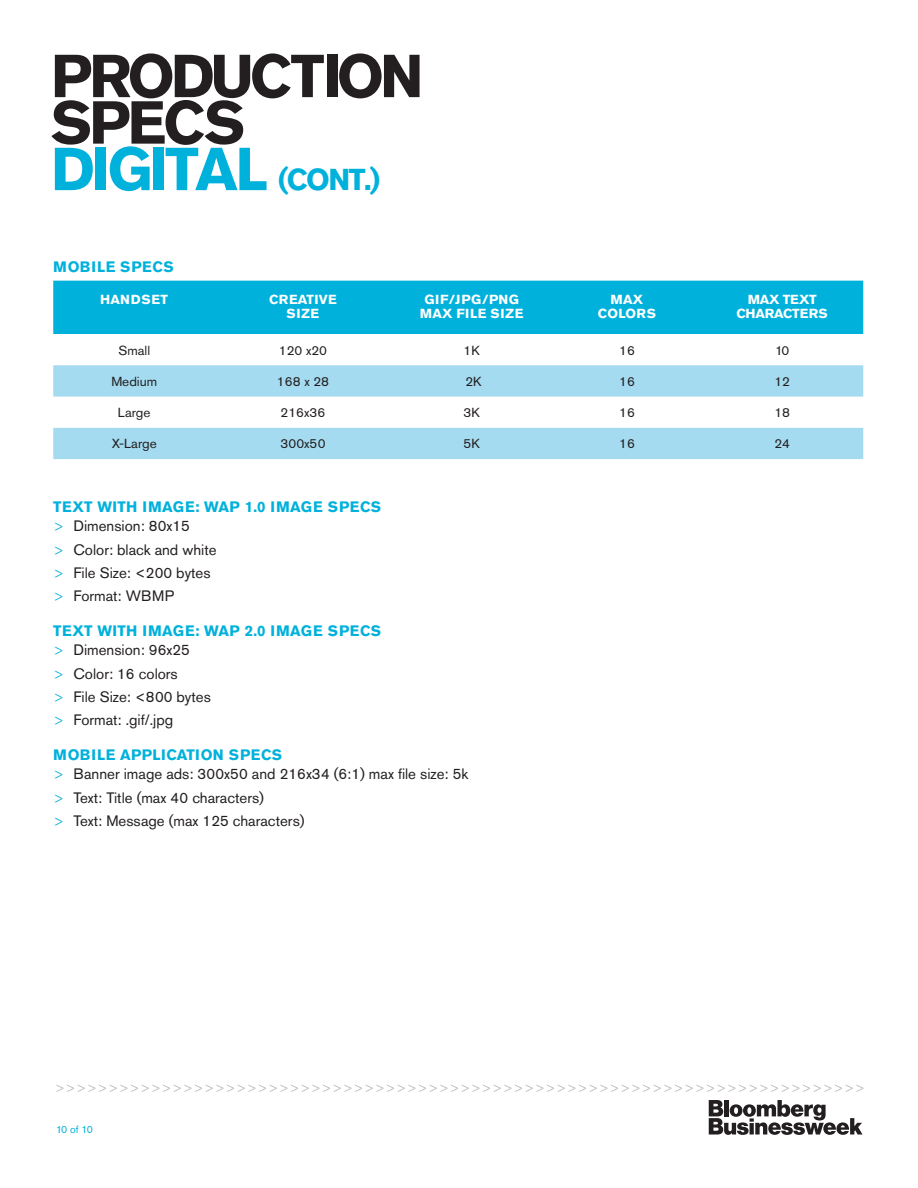
<style>
.page{position:relative;width:918px;height:1188px;background:#fff}
.page>*{position:absolute;margin:0;border:0;box-sizing:border-box;transform-origin:0 0}
.t1{font:700 60px "Akzidenz Grotesk Std";letter-spacing:-.05em;color:#00b1dc}
.t2{font:700 60px "Akzidenz Grotesk Std";letter-spacing:-.07em;color:#231f20}
.t3{font:700 60px "Akzidenz Grotesk Std";letter-spacing:-.05em;color:#231f20}
.TEXT_W_BULLECTS{font:15px "Akzidenz Grotesk Std";color:#231f20}
.SUBTILE_01{font:700 15px "Akzidenz Grotesk Std";letter-spacing:.025em;color:#00b1dc}
.SUBTILE_01-2{font:700 15px "Akzidenz Grotesk Std";letter-spacing:.045em;color:#00b1dc}
.t4{font:13.05px "Akzidenz Grotesk Std";color:#231f20;scale:1.04 1}
.t5{font:700 13.05px/14px "Akzidenz Grotesk Std";letter-spacing:.045em;color:#fff;text-align:center;scale:1.04 1}
.t6{font:700 13.05px/14px "Akzidenz Grotesk Std";letter-spacing:.015em;color:#fff;text-align:center;scale:1.04 1}
.t7{font:700 13.05px/14px "Akzidenz Grotesk Std";letter-spacing:-.015em;color:#fff;text-align:center;scale:1.04 1}
.t8{font:700 13.05px "Akzidenz Grotesk Std";letter-spacing:.035em;color:#fff;scale:1.04 1}
.t9{font:10.5px "Akzidenz Grotesk BE";color:#babbbe}
.TEXT_01{font:10.5px "Akzidenz Grotesk Std";color:#00b1dc}
.s1{font-size:30px}
.s2{font-weight:300;color:#00b1dc}
</style>
<div class="page">
<svg style="left:709px;top:1100px;width:154px;height:35px"></svg>
<div style="left:53px;top:281px;width:810px;height:53px;background:#00b1dc"></div>
<svg style="left:53px;top:365px;width:810px;height:94px;fill:#a4dbf0"></svg>
<p class="t2" style="left:51px;top:42px;width:374px">PRODUCTION</p>
<p class="t3" style="left:51px;top:88px;width:196px">SPECS</p>
<p class="t1" style="left:51px;top:135px;width:331px">DIGITAL <span class="s1">(CONT.)</span></p>
<p class="SUBTILE_01-2" style="left:53px;top:258px;width:122px">MOBILE SPECS</p>
<p class="t8" style="left:100px;top:292px;width:67px">HANDSET</p>
<p class="t6" style="left:269px;top:292px;width:67px">CREATIVE<br>SIZE</p>
<p class="t5" style="left:420px;top:292px;width:101px">GIF/JPG/PNG<br>MAX FILE SIZE</p>
<p class="t6" style="left:598px;top:292px;width:58px">MAX<br>COLORS</p>
<p class="t7" style="left:736px;top:292px;width:90px">MAX TEXT<br>CHARACTERS</p>
<p class="t4" style="left:118px;top:342px;width:32px">Small</p>
<p class="t4" style="left:279px;top:342px;width:48px">120 x20</p>
<p class="t4" style="left:464px;top:342px;width:17px">1K</p>
<p class="t4" style="left:619px;top:342px;width:17px">16</p>
<p class="t4" style="left:775px;top:342px;width:15px">10</p>
<p class="t4" style="left:111px;top:374px;width:46px">Medium</p>
<p class="t4" style="left:277px;top:374px;width:52px">168 x 28</p>
<p class="t4" style="left:465px;top:374px;width:17px">2K</p>
<p class="t4" style="left:619px;top:374px;width:17px">16</p>
<p class="t4" style="left:774px;top:374px;width:17px">12</p>
<p class="t4" style="left:118px;top:405px;width:33px">Large</p>
<p class="t4" style="left:281px;top:405px;width:45px">216x36</p>
<p class="t4" style="left:464px;top:405px;width:17px">3K</p>
<p class="t4" style="left:619px;top:405px;width:17px">16</p>
<p class="t4" style="left:774px;top:405px;width:17px">18</p>
<p class="t4" style="left:112px;top:436px;width:45px">X-Large</p>
<p class="t4" style="left:280px;top:436px;width:45px">300x50</p>
<p class="t4" style="left:464px;top:436px;width:17px">5K</p>
<p class="t4" style="left:619px;top:436px;width:17px">16</p>
<p class="t4" style="left:774px;top:436px;width:17px">24</p>
<p class="SUBTILE_01" style="left:53px;top:498px;width:330px">TEXT WITH IMAGE: WAP 1.0 IMAGE SPECS</p>
<p class="TEXT_W_BULLECTS" style="left:53px;top:517px;width:138px"><span class="s2">&gt;</span> Dimension: 80x15</p>
<p class="TEXT_W_BULLECTS" style="left:53px;top:541px;width:165px"><span class="s2">&gt;</span> Color: black and white</p>
<p class="TEXT_W_BULLECTS" style="left:53px;top:564px;width:159px"><span class="s2">&gt;</span> File Size: &lt;200 bytes</p>
<p class="TEXT_W_BULLECTS" style="left:53px;top:587px;width:122px"><span class="s2">&gt;</span> Format: WBMP</p>
<p class="SUBTILE_01" style="left:53px;top:622px;width:330px">TEXT WITH IMAGE: WAP 2.0 IMAGE SPECS</p>
<p class="TEXT_W_BULLECTS" style="left:53px;top:641px;width:138px"><span class="s2">&gt;</span> Dimension: 96x25</p>
<p class="TEXT_W_BULLECTS" style="left:53px;top:664px;width:126px"><span class="s2">&gt;</span> Color: 16 colors</p>
<p class="TEXT_W_BULLECTS" style="left:53px;top:688px;width:159px"><span class="s2">&gt;</span> File Size: &lt;800 bytes</p>
<p class="TEXT_W_BULLECTS" style="left:53px;top:711px;width:121px"><span class="s2">&gt;</span> Format: .gif/.jpg</p>
<p class="SUBTILE_01" style="left:53px;top:746px;width:231px">MOBILE APPLICATION SPECS</p>
<p class="TEXT_W_BULLECTS" style="left:53px;top:765px;width:417px"><span class="s2">&gt;</span> Banner image ads: 300x50 and 216x34 (6:1) max file size: 5k</p>
<p class="TEXT_W_BULLECTS" style="left:53px;top:788px;width:212px"><span class="s2">&gt;</span> Text: Title (max 40 characters)</p>
<p class="TEXT_W_BULLECTS" style="left:53px;top:812px;width:253px"><span class="s2">&gt;</span> Text: Message (max 125 characters)</p>
<p class="t9" style="left:57px;top:1082px;width:809px">&gt; &gt; &gt; &gt; &gt; &gt; &gt; &gt; &gt; &gt; &gt; &gt; &gt; &gt; &gt; &gt; &gt; &gt; &gt; &gt; &gt; &gt; &gt; &gt; &gt; &gt; &gt; &gt; &gt; &gt; &gt; &gt; &gt; &gt; &gt; &gt; &gt; &gt; &gt; &gt; &gt; &gt; &gt; &gt; &gt; &gt; &gt; &gt; &gt; &gt; &gt; &gt; &gt; &gt; &gt; &gt; &gt; &gt; &gt; &gt; &gt; &gt; &gt; &gt; &gt; &gt; &gt; &gt; &gt; &gt; &gt; &gt; &gt; &gt; &gt; &gt;</p>
<p class="TEXT_01" style="left:56px;top:1123px;width:38px">10 of 10</p>
</div>
